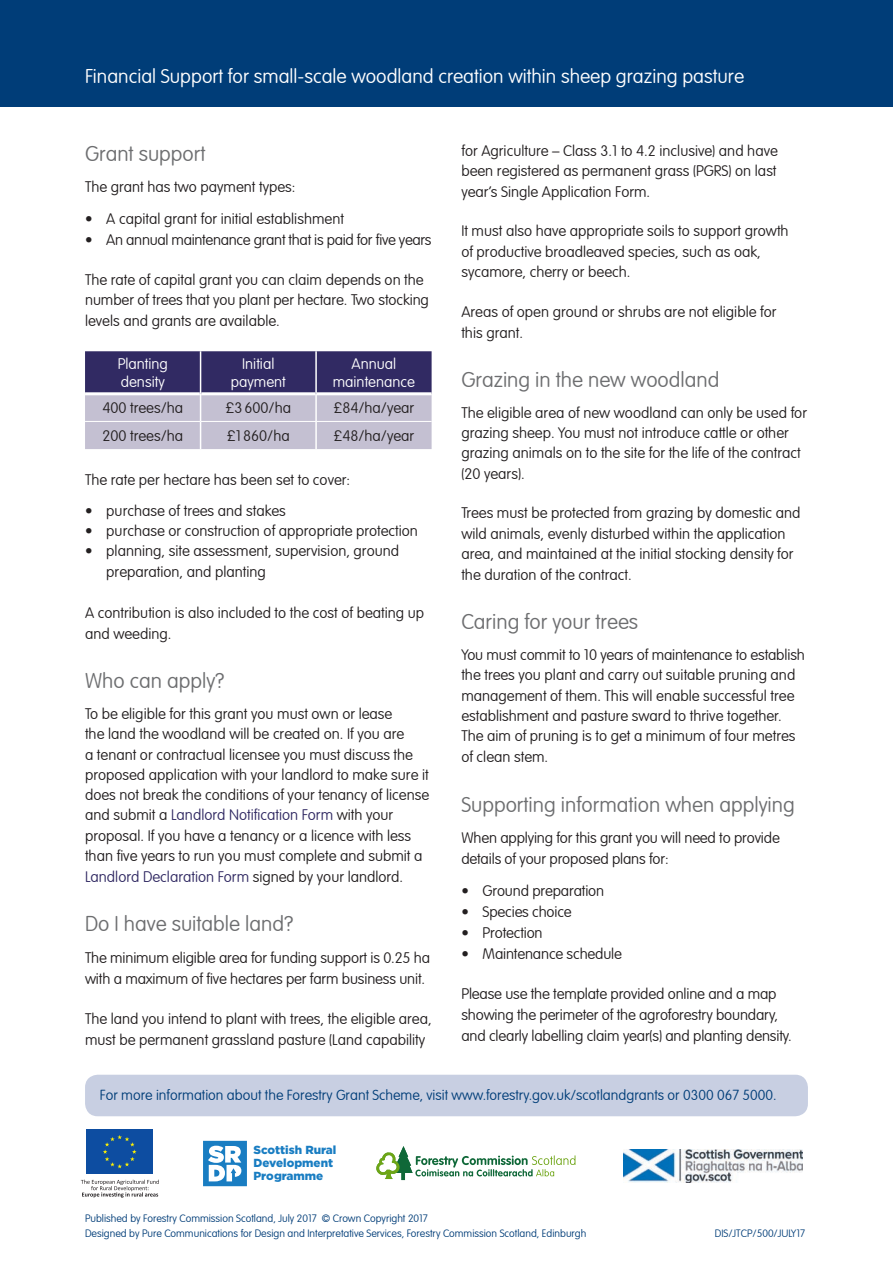
<style>
.page{position:relative;width:893px;height:1263px;background:#fff}
.page>*{position:absolute;margin:0;border:0;box-sizing:border-box;transform-origin:0 0}
.t1{font:100 21px "VAG Rounded Std";color:#6d6e70}
.t2{font:100 19.5px "VAG Rounded Std";color:#fff}
.t3{font:100 15px/20.4px "VAG Rounded Std";color:#231f20}
.t4{font:100 15px "VAG Rounded Std";letter-spacing:-.02em;color:#231f20}
.t5{font:100 15px/18px "VAG Rounded Std";color:#fff;text-align:center}
.t6{font:100 14.25px "VAG Rounded Std";color:#003d78}
.t7{font:900 11.7px/12.8px "Gotham HTF";color:#197dc2}
.t8{font:100 10.5px "VAG Rounded Std";color:#003d78}
.s1{color:#312a63}
</style>
<div class="page">
<div style="left:0;top:0;width:893px;height:106px;background:#003d78"></div>
<svg style="left:85px;top:351px;width:347px;height:98px;background:#8883a5"></svg>
<hr style="left:315px;top:422px;width:2px;height:27px;background:#fff">
<hr style="left:85px;top:421px;width:116px;height:1px;background:#fff">
<hr style="left:201px;top:421px;width:115px;height:1px;background:#fff">
<hr style="left:316px;top:421px;width:116px;height:1px;background:#fff">
<div style="left:85px;top:1075px;width:723px;height:41px;background:#c8cfe2;border-radius:13px"></div>
<img style="left:623px;top:1149px;width:180px;height:33px">
<svg style="left:203px;top:1141px;width:44px;height:45px"></svg>
<svg style="left:376px;top:1146px;width:199px;height:34px"></svg>
<div style="left:86px;top:1129px;width:67px;height:45px;background:#0d4da1"></div>
<svg style="left:103px;top:1135px;width:34px;height:33px"></svg>
<svg style="left:81px;top:1179px;width:78px;height:18px"></svg>
<p class="t2" style="left:85px;top:65px;width:661px">Financial Support for small-scale woodland creation within sheep grazing pasture</p>
<p class="t1" style="left:85px;top:141px;width:122px">Grant support</p>
<p class="t3" style="left:85px;top:177px;width:212px">The grant has two payment types:</p>
<p class="t3" style="left:85px;top:209px;width:260px">• A capital grant for initial establishment</p>
<p class="t4" style="left:85px;top:231px;width:348px">• An annual maintenance grant that is paid for five years</p>
<p class="t3" style="left:85px;top:269px;width:345px">The rate of capital grant you can claim depends on the number of trees that you plant per hectare. Two stocking levels and grants are available.</p>
<p class="t5" style="left:118px;top:355px;width:52px">Planting</p>
<p class="t5" style="left:121px;top:373px;width:45px">density</p>
<p class="t5" style="left:242px;top:355px;width:34px">Initial</p>
<p class="t5" style="left:231px;top:373px;width:56px">payment</p>
<p class="t5" style="left:333px;top:355px;width:84px">Annual maintenance</p>
<p class="t3" style="left:102px;top:398px;width:82px">400 trees/ha</p>
<p class="t3" style="left:225px;top:398px;width:67px">£3 600/ha</p>
<p class="t3" style="left:333px;top:398px;width:82px">£84/ha/year</p>
<p class="t3" style="left:102px;top:426px;width:82px">200 trees/ha</p>
<p class="t3" style="left:227px;top:426px;width:64px">£1 860/ha</p>
<p class="t3" style="left:333px;top:426px;width:82px">£48/ha/year</p>
<p class="t3" style="left:85px;top:470px;width:267px">The rate per hectare has been set to cover:</p>
<p class="t3" style="left:85px;top:501px;width:202px">• purchase of trees and stakes</p>
<p class="t3" style="left:85px;top:521px;width:334px">• purchase or construction of appropriate protection</p>
<p class="t3" style="left:106px;top:541px;width:294px;line-height:21px;text-indent:-21px">• planning, site assessment, supervision, ground preparation, and planting</p>
<p class="t3" style="left:85px;top:603px;width:341px;line-height:21px">A contribution is also included to the cost of beating up and weeding.</p>
<p class="t1" style="left:85px;top:669px;width:141px">Who can apply?</p>
<p class="t3" style="left:85px;top:704px;width:346px">To be eligible for this grant you must own or lease<br>the land the woodland will be created on. If you are<br>a tenant or contractual licensee you must discuss the proposed application with your landlord to make sure it does not break the conditions of your tenancy of license and submit a <span class="s1">Landlord Notification Form</span> with your proposal. If you have a tenancy or a licence with less than five years to run you must complete and submit a <span class="s1">Landlord Declaration Form</span> signed by your landlord.</p>
<p class="t1" style="left:85px;top:912px;width:210px">Do I have suitable land?</p>
<p class="t3" style="left:85px;top:948px;width:347px;line-height:21px">The minimum eligible area for funding support is 0.25 ha with a maximum of five hectares per farm business unit.</p>
<p class="t3" style="left:85px;top:1009px;width:348px;line-height:21px">The land you intend to plant with trees, the eligible area, must be permanent grassland pasture (Land capability</p>
<p class="t3" style="left:461px;top:141px;width:318px;text-align:justify">for Agriculture – Class 3.1 to 4.2 inclusive) and have been registered as permanent grass (PGRS) on last year’s Single Application Form.</p>
<p class="t3" style="left:461px;top:221px;width:329px">It must also have appropriate soils to support growth of productive broadleaved species, such as oak, sycamore, cherry or beech.</p>
<p class="t3" style="left:461px;top:301px;width:317px;line-height:21px">Areas of open ground or shrubs are not eligible for this grant.</p>
<p class="t1" style="left:461px;top:368px;width:260px">Grazing in the new woodland</p>
<p class="t3" style="left:461px;top:403px;width:347px">The eligible area of new woodland can only be used for grazing sheep. You must not introduce cattle or other grazing animals on to the site for the life of the contract (20 years).</p>
<p class="t3" style="left:461px;top:503px;width:340px">Trees must be protected from grazing by domestic and wild animals, evenly disturbed within the application area, and maintained at the initial stocking density for the duration of the contract.</p>
<p class="t1" style="left:461px;top:610px;width:178px">Caring for your trees</p>
<p class="t3" style="left:461px;top:645px;width:345px">You must commit to 10 years of maintenance to establish the trees you plant and carry out suitable pruning and management of them. This will enable successful tree establishment and pasture sward to thrive together.<br>The aim of pruning is to get a minimum of four metres of clean stem.</p>
<p class="t1" style="left:461px;top:792px;width:335px">Supporting information when applying</p>
<p class="t3" style="left:461px;top:828px;width:320px;line-height:21px">When applying for this grant you will need to provide details of your proposed plans for:</p>
<p class="t3" style="left:461px;top:881px;width:144px">• Ground preparation</p>
<p class="t3" style="left:461px;top:902px;width:112px">• Species choice</p>
<p class="t3" style="left:461px;top:923px;width:83px">• Protection</p>
<p class="t3" style="left:461px;top:944px;width:162px">• Maintenance schedule</p>
<p class="t3" style="left:461px;top:984px;width:332px;line-height:21px">Please use the template provided online and a map showing the perimeter of the agroforestry boundary, and clearly labelling claim year(s) and planting density.</p>
<p class="t6" style="left:100px;top:1087px;width:678px">For more information about the Forestry Grant Scheme, visit www.forestry.gov.uk/scotlandgrants or 0300 067 5000.</p>
<p class="t7" style="left:253px;top:1143px;width:85px">Scottish Rural<br>Development<br>Programme</p>
<p class="t8" style="left:85px;top:1212px;width:344px">Published by Forestry Commission Scotland, July 2017 © Crown Copyright 2017</p>
<p class="t8" style="left:85px;top:1227px;width:503px">Designed by Pure Communications for Design and Interpretative Services, Forestry Commission Scotland, Edinburgh</p>
<p class="t8" style="left:715px;top:1227px;width:92px">DIS/JTCP/500/JULY17</p>
</div>
